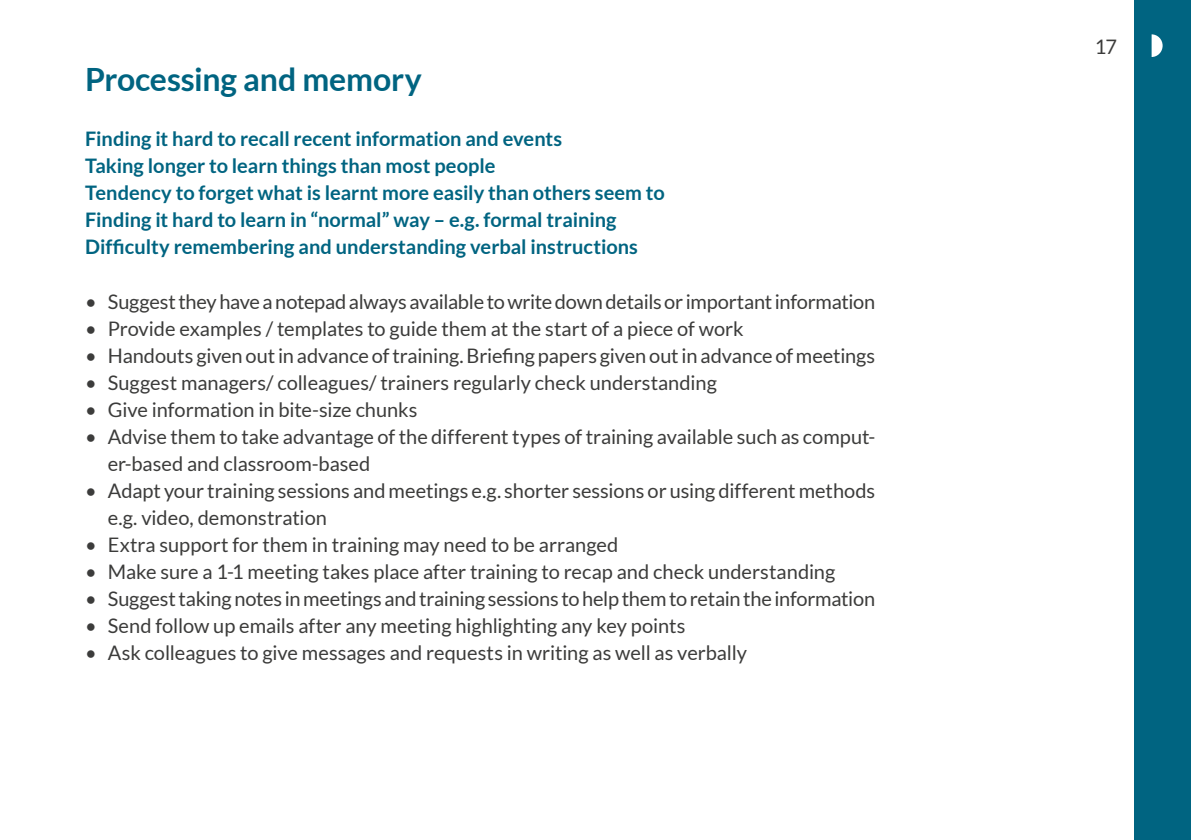
<style>
.page{position:relative;width:1191px;height:840px;background:#fff}
.page>*{position:absolute;margin:0;border:0;box-sizing:border-box;transform-origin:0 0}
.t1{font:700 32px "Lato";letter-spacing:-.005em;color:#006481}
.t2{font:20px/27px "Lato";letter-spacing:-.005em;color:#3c3c3b}
.t3{font:700 20px/27px "Lato";color:#006481}
</style>
<div class="page">
<div style="left:1134px;top:0;width:57px;height:839px;background:#006481"></div>
<svg style="left:1151px;top:34px;width:11px;height:23px"></svg>
<hr style="left:0;top:0;width:1px;height:839px;background:#006481">
<h1 class="t1" style="left:85px;top:61px;width:338px">Processing and memory</h1>
<p class="t3" style="left:85px;top:125px;width:581px">Finding it hard to recall recent information and events<br>Taking longer to learn things than most people<br>Tendency to forget what is learnt more easily than others seem to Finding it hard to learn in “normal” way – e.g. formal training Difficulty remembering and understanding verbal instructions</p>
<p class="t2" style="left:85px;top:287px;width:791px">• Suggest they have a notepad always available to write down details or important information</p>
<p class="t2" style="left:85px;top:314px;width:660px">• Provide examples / templates to guide them at the start of a piece of work</p>
<p class="t2" style="left:85px;top:341px;width:791px">• Handouts given out in advance of training. Briefing papers given out in advance of meetings</p>
<p class="t2" style="left:85px;top:368px;width:633px">• Suggest managers/ colleagues/ trainers regularly check understanding</p>
<p class="t2" style="left:85px;top:395px;width:334px">• Give information in bite-size chunks</p>
<p class="t2" style="left:108px;top:422px;width:769px;text-indent:-23px">• Advise them to take advantage of the different types of training available such as comput&shy;er-based and classroom-based</p>
<p class="t2" style="left:108px;top:476px;width:769px;text-indent:-23px">• Adapt your training sessions and meetings e.g. shorter sessions or using different methods e.g. video, demonstration</p>
<p class="t2" style="left:85px;top:530px;width:534px">• Extra support for them in training may need to be arranged</p>
<p class="t2" style="left:85px;top:557px;width:751px">• Make sure a 1-1 meeting takes place after training to recap and check understanding</p>
<p class="t2" style="left:85px;top:584px;width:791px">• Suggest taking notes in meetings and training sessions to help them to retain the information</p>
<p class="t2" style="left:85px;top:611px;width:602px">• Send follow up emails after any meeting highlighting any key points</p>
<p class="t2" style="left:85px;top:638px;width:663px">• Ask colleagues to give messages and requests in writing as well as verbally</p>
<p class="t2" style="left:1094px;top:33px;width:24px">17</p>
</div>
